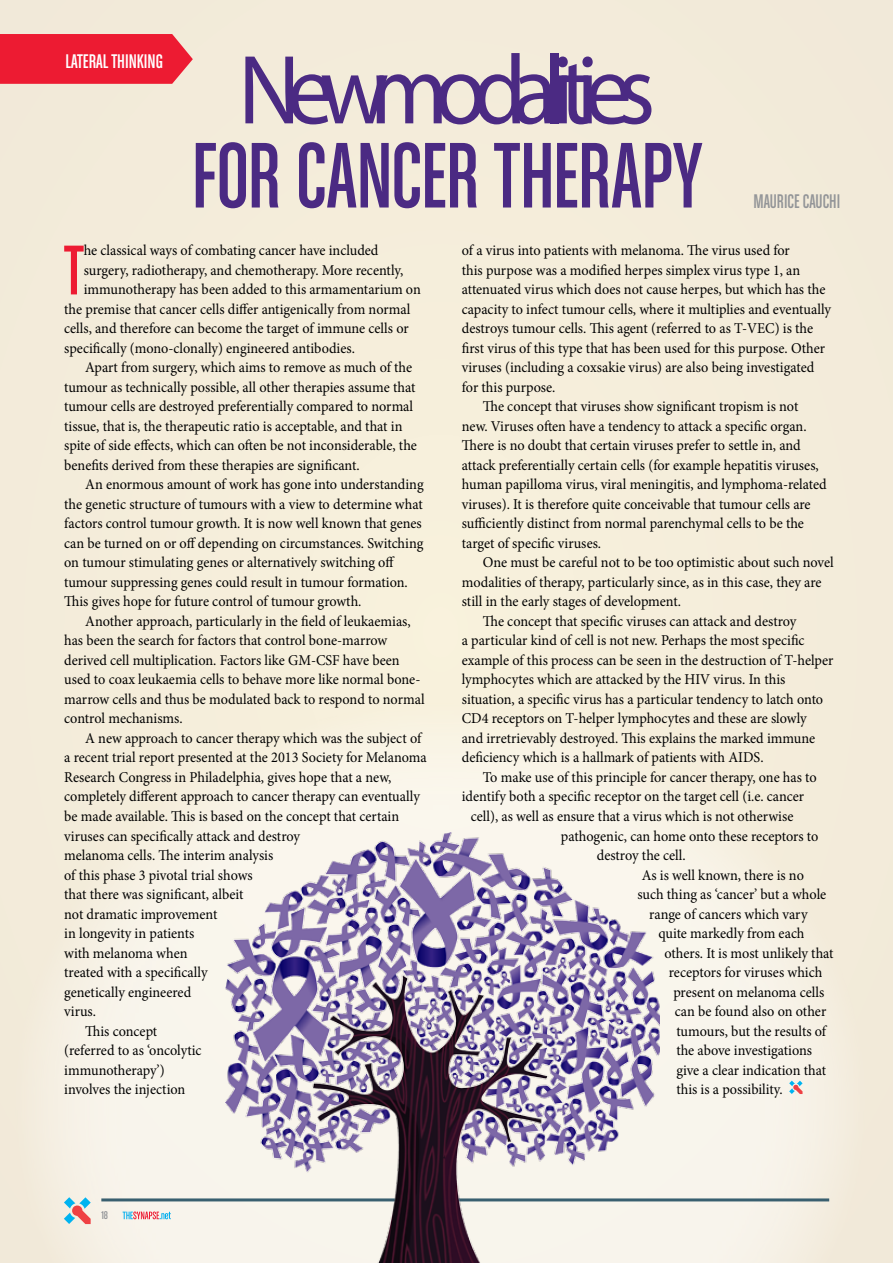
<style>
.page{position:relative;width:893px;height:1263px;background:#f4edda}
.page>*{position:absolute;margin:0;border:0;box-sizing:border-box;transform-origin:0 0}
.t1{font:99px "Chalet Comprime Cologne Sixty";letter-spacing:.065em;color:#4b2a83;scale:.95 1}
.t2{font:99px "Myriad Pro";letter-spacing:-.15em;color:#4b2a83;scale:.95 1}
.t3{font:74.85px "Chalet Comprime Cologne Sixty";color:#ed1b32;scale:.95 1}
.t4{font:21px "Chalet Comprime Cologne Sixty";color:#fff}
.t5{font:21px "Chalet Comprime Cologne Eighty";color:#939598;scale:.95 1}
.t6{font:15px "Minion Pro";letter-spacing:-.005em;color:#000;scale:.95 1}
.t7{font:12px "Chalet Comprime Cologne Sixty";color:#939598}
</style>
<div class="page">
<svg style="left:63px;top:740px;width:767px;height:523px;fill:#f8f4e9"></svg>
<svg style="left:789px;top:1081px;width:14px;height:13px"></svg>
<svg style="left:0;top:34px;width:193px;height:50px;background:#ed273b"></svg>
<svg style="left:123px;top:1211px;width:48px;height:8px"></svg>
<hr style="left:101px;top:1198px;width:728px;height:3px;background:#395f6f">
<svg style="left:64px;top:1197px;width:27px;height:27px"></svg>
<img style="left:226px;top:832px;width:433px;height:431px">
<h3 class="t4" style="left:65px;top:49px;width:99px">LATERAL THINKING</h3>
<h1 class="t2" style="left:238px;top:29px;width:440px">New modalities</h1>
<h1 class="t1" style="left:192px;top:121px;width:538px">FOR CANCER THERAPY</h1>
<h3 class="t5" style="left:753px;top:189px;width:93px">MAURICE CAUCHI</h3>
<h2 class="t3" style="left:64px;top:229px;width:22px">T</h2>
<p class="t6" style="left:84px;top:241px;width:312px">he classical ways of combating cancer have included</p>
<p class="t6" style="left:84px;top:260px;width:338px">surgery, radiotherapy, and chemotherapy. More recently,</p>
<p class="t6" style="left:84px;top:280px;width:356px">immunotherapy has been added to this armamentarium on</p>
<p class="t6" style="left:64px;top:299px;width:366px">the premise that cancer cells differ antigenically from normal</p>
<p class="t6" style="left:64px;top:319px;width:364px">cells, and therefore can become the target of immune cells or</p>
<p class="t6" style="left:64px;top:338px;width:308px">specifically (mono-clonally) engineered antibodies.</p>
<p class="t6" style="left:85px;top:358px;width:346px">Apart from surgery, which aims to remove as much of the</p>
<p class="t6" style="left:64px;top:377px;width:371px">tumour as technically possible, all other therapies assume that</p>
<p class="t6" style="left:64px;top:397px;width:369px">tumour cells are destroyed preferentially compared to normal</p>
<p class="t6" style="left:64px;top:416px;width:358px">tissue, that is, the therapeutic ratio is acceptable, and that in</p>
<p class="t6" style="left:64px;top:436px;width:373px">spite of side effects, which can often be not inconsiderable, the</p>
<p class="t6" style="left:64px;top:455px;width:313px">benefits derived from these therapies are significant.</p>
<p class="t6" style="left:85px;top:475px;width:358px">An enormous amount of work has gone into understanding</p>
<p class="t6" style="left:64px;top:494px;width:379px">the genetic structure of tumours with a view to determine what</p>
<p class="t6" style="left:64px;top:514px;width:378px">factors control tumour growth. It is now well known that genes</p>
<p class="t6" style="left:64px;top:533px;width:380px">can be turned on or off depending on circumstances. Switching</p>
<p class="t6" style="left:64px;top:553px;width:349px">on tumour stimulating genes or alternatively switching off</p>
<p class="t6" style="left:64px;top:572px;width:363px">tumour suppressing genes could result in tumour formation.</p>
<p class="t6" style="left:64px;top:592px;width:314px">This gives hope for future control of tumour growth.</p>
<p class="t6" style="left:85px;top:611px;width:344px">Another approach, particularly in the field of leukaemias,</p>
<p class="t6" style="left:64px;top:631px;width:342px">has been the search for factors that control bone-marrow</p>
<p class="t6" style="left:64px;top:650px;width:355px">derived cell multiplication. Factors like GM-CSF have been</p>
<p class="t6" style="left:64px;top:670px;width:376px">used to coax leukaemia cells to behave more like normal bone-</p>
<p class="t6" style="left:64px;top:689px;width:381px">marrow cells and thus be modulated back to respond to normal</p>
<p class="t6" style="left:64px;top:709px;width:126px">control mechanisms.</p>
<p class="t6" style="left:85px;top:728px;width:355px">A new approach to cancer therapy which was the subject of</p>
<p class="t6" style="left:64px;top:748px;width:383px">a recent trial report presented at the 2013 Society for Melanoma</p>
<p class="t6" style="left:64px;top:767px;width:346px">Research Congress in Philadelphia, gives hope that a new,</p>
<p class="t6" style="left:64px;top:787px;width:376px">completely different approach to cancer therapy can eventually</p>
<p class="t6" style="left:64px;top:806px;width:354px">be made available. This is based on the concept that certain</p>
<p class="t6" style="left:64px;top:826px;width:250px">viruses can specifically attack and destroy</p>
<p class="t6" style="left:64px;top:845px;width:222px">melanoma cells. The interim analysis</p>
<p class="t6" style="left:64px;top:865px;width:200px">of this phase 3 pivotal trial shows</p>
<p class="t6" style="left:64px;top:884px;width:190px">that there was significant, albeit</p>
<p class="t6" style="left:64px;top:904px;width:163px">not dramatic improvement</p>
<p class="t6" style="left:64px;top:923px;width:139px">in longevity in patients</p>
<p class="t6" style="left:64px;top:943px;width:131px">with melanoma when</p>
<p class="t6" style="left:64px;top:962px;width:153px">treated with a specifically</p>
<p class="t6" style="left:64px;top:982px;width:135px">genetically engineered</p>
<p class="t6" style="left:64px;top:1001px;width:35px">virus.</p>
<p class="t6" style="left:85px;top:1021px;width:77px">This concept</p>
<p class="t6" style="left:64px;top:1040px;width:146px">(referred to as ‘oncolytic</p>
<p class="t6" style="left:64px;top:1060px;width:107px">immunotherapy’)</p>
<p class="t6" style="left:64px;top:1079px;width:129px">involves the injection</p>
<p class="t6" style="left:462px;top:241px;width:347px">of a virus into patients with melanoma. The virus used for</p>
<p class="t6" style="left:462px;top:260px;width:358px">this purpose was a modified herpes simplex virus type 1, an</p>
<p class="t6" style="left:462px;top:280px;width:384px">attenuated virus which does not cause herpes, but which has the</p>
<p class="t6" style="left:462px;top:299px;width:390px">capacity to infect tumour cells, where it multiplies and eventually</p>
<p class="t6" style="left:462px;top:319px;width:371px">destroys tumour cells. This agent (referred to as T-VEC) is the</p>
<p class="t6" style="left:462px;top:338px;width:384px">first virus of this type that has been used for this purpose. Other</p>
<p class="t6" style="left:462px;top:358px;width:373px">viruses (including a coxsakie virus) are also being investigated</p>
<p class="t6" style="left:462px;top:377px;width:100px">for this purpose.</p>
<p class="t6" style="left:483px;top:397px;width:334px">The concept that viruses show significant tropism is not</p>
<p class="t6" style="left:462px;top:416px;width:364px">new. Viruses often have a tendency to attack a specific organ.</p>
<p class="t6" style="left:462px;top:436px;width:358px">There is no doubt that certain viruses prefer to settle in, and</p>
<p class="t6" style="left:462px;top:455px;width:377px">attack preferentially certain cells (for example hepatitis viruses,</p>
<p class="t6" style="left:462px;top:475px;width:386px">human papilloma virus, viral meningitis, and lymphoma-related</p>
<p class="t6" style="left:462px;top:494px;width:369px">viruses). It is therefore quite conceivable that tumour cells are</p>
<p class="t6" style="left:462px;top:514px;width:362px">sufficiently distinct from normal parenchymal cells to be the</p>
<p class="t6" style="left:462px;top:533px;width:148px">target of specific viruses.</p>
<p class="t6" style="left:483px;top:553px;width:371px">One must be careful not to be too optimistic about such novel</p>
<p class="t6" style="left:462px;top:572px;width:380px">modalities of therapy, particularly since, as in this case, they are</p>
<p class="t6" style="left:462px;top:592px;width:232px">still in the early stages of development.</p>
<p class="t6" style="left:483px;top:611px;width:332px">The concept that specific viruses can attack and destroy</p>
<p class="t6" style="left:462px;top:631px;width:362px">a particular kind of cell is not new. Perhaps the most specific</p>
<p class="t6" style="left:462px;top:650px;width:393px">example of this process can be seen in the destruction of T-helper</p>
<p class="t6" style="left:462px;top:670px;width:342px">lymphocytes which are attacked by the HIV virus. In this</p>
<p class="t6" style="left:462px;top:689px;width:382px">situation, a specific virus has a particular tendency to latch onto</p>
<p class="t6" style="left:462px;top:709px;width:365px">CD4 receptors on T-helper lymphocytes and these are slowly</p>
<p class="t6" style="left:462px;top:728px;width:374px">and irretrievably destroyed. This explains the marked immune</p>
<p class="t6" style="left:462px;top:748px;width:319px">deficiency which is a hallmark of patients with AIDS.</p>
<p class="t6" style="left:483px;top:767px;width:353px">To make use of this principle for cancer therapy, one has to</p>
<p class="t6" style="left:462px;top:787px;width:362px">identify both a specific receptor on the target cell (i.e. cancer</p>
<p class="t6" style="left:471px;top:806px;width:341px">cell), as well as ensure that a virus which is not otherwise</p>
<p class="t6" style="left:561px;top:826px;width:273px">pathogenic, can home onto these receptors to</p>
<p class="t6" style="left:597px;top:845px;width:95px">destroy the cell.</p>
<p class="t6" style="left:642px;top:865px;width:172px">As is well known, there is no</p>
<p class="t6" style="left:637px;top:884px;width:200px">such thing as ‘cancer’ but a whole</p>
<p class="t6" style="left:649px;top:904px;width:168px">range of cancers which vary</p>
<p class="t6" style="left:658px;top:923px;width:155px">quite markedly from each</p>
<p class="t6" style="left:664px;top:943px;width:180px">others. It is most unlikely that</p>
<p class="t6" style="left:669px;top:962px;width:163px">receptors for viruses which</p>
<p class="t6" style="left:673px;top:982px;width:160px">present on melanoma cells</p>
<p class="t6" style="left:675px;top:1001px;width:161px">can be found also on other</p>
<p class="t6" style="left:676px;top:1021px;width:159px">tumours, but the results of</p>
<p class="t6" style="left:676px;top:1040px;width:144px">the above investigations</p>
<p class="t6" style="left:676px;top:1060px;width:159px">give a clear indication that</p>
<p class="t6" style="left:676px;top:1079px;width:113px">this is a possibility.</p>
<p class="t7" style="left:101px;top:1209px;width:8px">18</p>
</div>
